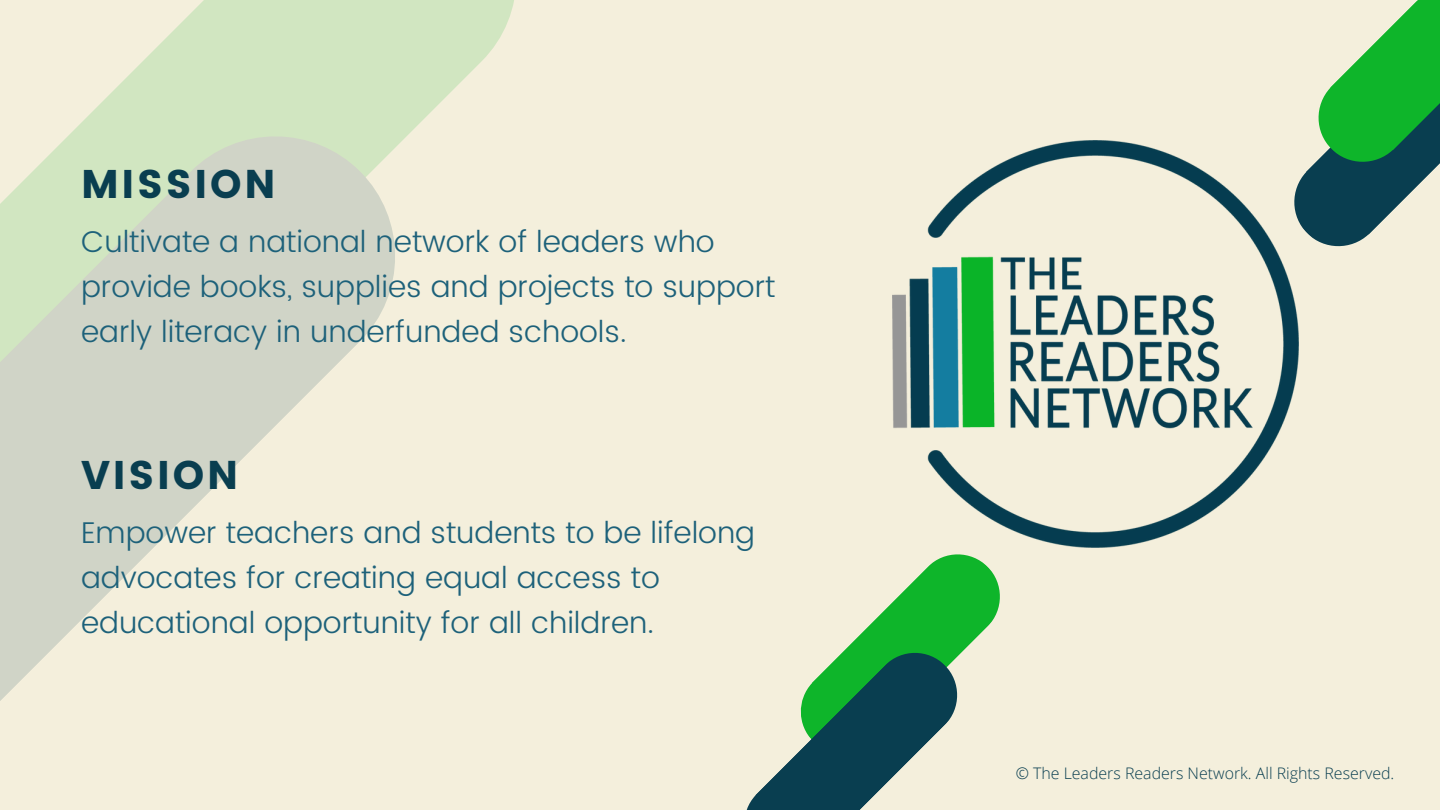
<style>
.page{position:relative;width:1440px;height:810px;background:#f4efdc}
.page>*{position:absolute;margin:0;border:0;box-sizing:border-box;transform-origin:0 0}
.t1{font:40px "Poppins";letter-spacing:.07em;color:#093e50}
.t2{font:300 30px/45px "Poppins";color:#1d617a}
.t3{font:300 15.9px "Open Sans";color:#093e50}
</style>
<div class="page">
<svg style="left:746px;top:554px;width:254px;height:256px"></svg>
<svg style="left:1299px;top:0;width:141px;height:247px"></svg>
<svg style="left:80px;top:0;width:434px;height:136px;fill:#d1e6c1"></svg>
<svg style="left:0;top:124px;width:407px;height:577px"></svg>
<img style="left:892px;top:140px;width:407px;height:408px">
<p class="t1" style="left:81px;top:161px;width:196px">MISSION</p>
<h1 class="t2" style="left:81px;top:219px;width:696px">Cultivate a national network of leaders who provide books, supplies and projects to support early literacy in underfunded schools.</h1>
<h2 class="t1" style="left:81px;top:452px;width:159px">VISION</h2>
<h1 class="t2" style="left:81px;top:510px;width:676px">Empower teachers and students to be lifelong advocates for creating equal access to educational opportunity for all children.</h1>
<h2 class="t3" style="left:1016px;top:762px;width:380px">© The Leaders Readers Network. All Rights Reserved.</h2>
</div>
